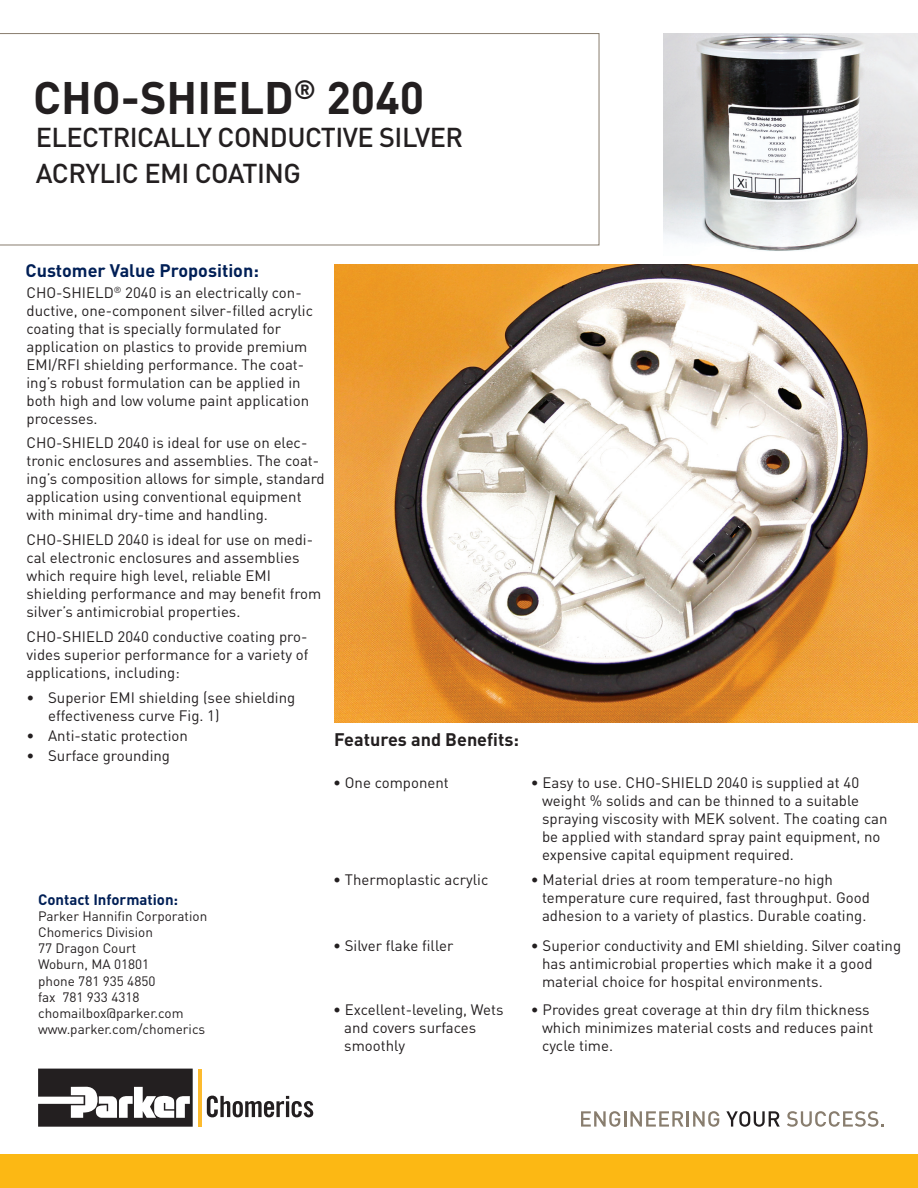
<style>
.page{position:relative;width:918px;height:1188px;background:#fff}
.page>*{position:absolute;margin:0;border:0;box-sizing:border-box;transform-origin:0 0}
.t1{font:700 45px "DINOT";color:#231f20}
.t2{font:500 27px/36px "DINOT";letter-spacing:-.02em;color:#231f20}
.t3{font:700 18px "DINOT";color:#001f56}
.t4{font:700 18px "DINOT";color:#231f20}
.t5{font:15px/18px "DINOT";color:#231f20}
.t6{font:700 15px "DINOT";color:#001f56}
.t7{font:13.5px/16.2px "DINOT";color:#231f20}
</style>
<div class="page">
<svg style="left:38px;top:1069px;width:155px;height:58px"></svg>
<hr style="left:198px;top:1069px;width:4px;height:58px;background:#fdbb2e">
<svg style="left:207px;top:1096px;width:106px;height:21px"></svg>
<div style="left:0;top:1155px;width:918px;height:33px;background:#fcb814"></div>
<svg style="left:581px;top:1111px;width:138px;height:16px"></svg>
<svg style="left:726px;top:1111px;width:54px;height:16px"></svg>
<svg style="left:787px;top:1111px;width:97px;height:16px"></svg>
<svg style="left:0;top:33px;width:599px;height:212px"></svg>
<img style="left:335px;top:264px;width:583px;height:458px">
<img style="left:663px;top:34px;width:255px;height:217px">
<h1 class="t1" style="left:33px;top:67px;width:393px">CHO-SHIELD<sup>®</sup> 2040</h1>
<h2 class="t2" style="left:36px;top:118px;width:429px">ELECTRICALLY CONDUCTIVE SILVER<br>ACRYLIC EMI COATING</h2>
<p class="t3" style="left:26px;top:259px;width:235px">Customer Value Proposition:</p>
<p class="t5" style="left:27px;top:283px;width:288px">CHO-SHIELD<sup>®</sup> 2040 is an electrically con&shy;ductive, one-component silver-filled acrylic coating that is specially formulated for application on plastics to provide premium EMI/RFI shielding performance. The coat&shy;ing’s robust formulation can be applied in both high and low volume paint application processes.</p>
<p class="t5" style="left:27px;top:433px;width:300px">CHO-SHIELD 2040 is ideal for use on elec&shy;tronic enclosures and assemblies. The coat&shy;ing’s composition allows for simple, standard application using conventional equipment with minimal dry-time and handling.</p>
<p class="t5" style="left:27px;top:530px;width:296px">CHO-SHIELD 2040 is ideal for use on medi&shy;cal electronic enclosures and assemblies which require high level, reliable EMI shielding performance and may benefit from silver’s antimicrobial properties.</p>
<p class="t5" style="left:27px;top:627px;width:283px;text-align:justify">CHO-SHIELD 2040 conductive coating pro&shy;vides superior performance for a variety of applications, including:</p>
<p class="t5" style="left:48px;top:688px;width:249px;text-indent:-22px">• Superior EMI shielding (see shielding effectiveness curve Fig. 1)</p>
<p class="t5" style="left:27px;top:726px;width:163px">• Anti-static protection</p>
<p class="t5" style="left:27px;top:746px;width:145px">• Surface grounding</p>
<p class="t6" style="left:38px;top:889px;width:142px">Contact Information:</p>
<p class="t7" style="left:38px;top:907px;width:171px">Parker Hannifin Corporation<br>Chomerics Division<br>77 Dragon Court<br>Woburn, MA 01801<br>phone 781 935 4850<br>fax 781 933 4318 chomailbox@parker.com www.parker.com/chomerics</p>
<p class="t4" style="left:334px;top:728px;width:186px">Features and Benefits:</p>
<p class="t5" style="left:333px;top:773px;width:117px">• One component</p>
<p class="t5" style="left:542px;top:773px;width:347px;text-indent:-11px">• Easy to use. CHO-SHIELD 2040 is supplied at 40 weight % solids and can be thinned to a suitable spraying viscosity with MEK solvent. The coating can be applied with standard spray paint equipment, no expensive capital equipment required.</p>
<p class="t5" style="left:333px;top:870px;width:157px">• Thermoplastic acrylic</p>
<p class="t5" style="left:542px;top:870px;width:329px;text-indent:-11px">• Material dries at room temperature-no high temperature cure required, fast throughput. Good adhesion to a variety of plastics. Durable coating.</p>
<p class="t5" style="left:333px;top:936px;width:122px">• Silver flake filler</p>
<p class="t5" style="left:542px;top:936px;width:361px;text-indent:-11px">• Superior conductivity and EMI shielding. Silver coating has antimicrobial properties which make it a good material choice for hospital environments.</p>
<p class="t5" style="left:344px;top:1000px;width:161px;text-indent:-11px">• Excellent-leveling, Wets and covers surfaces smoothly</p>
<p class="t5" style="left:542px;top:1000px;width:333px;text-indent:-11px">• Provides great coverage at thin dry film thickness which minimizes material costs and reduces paint cycle time.</p>
</div>
